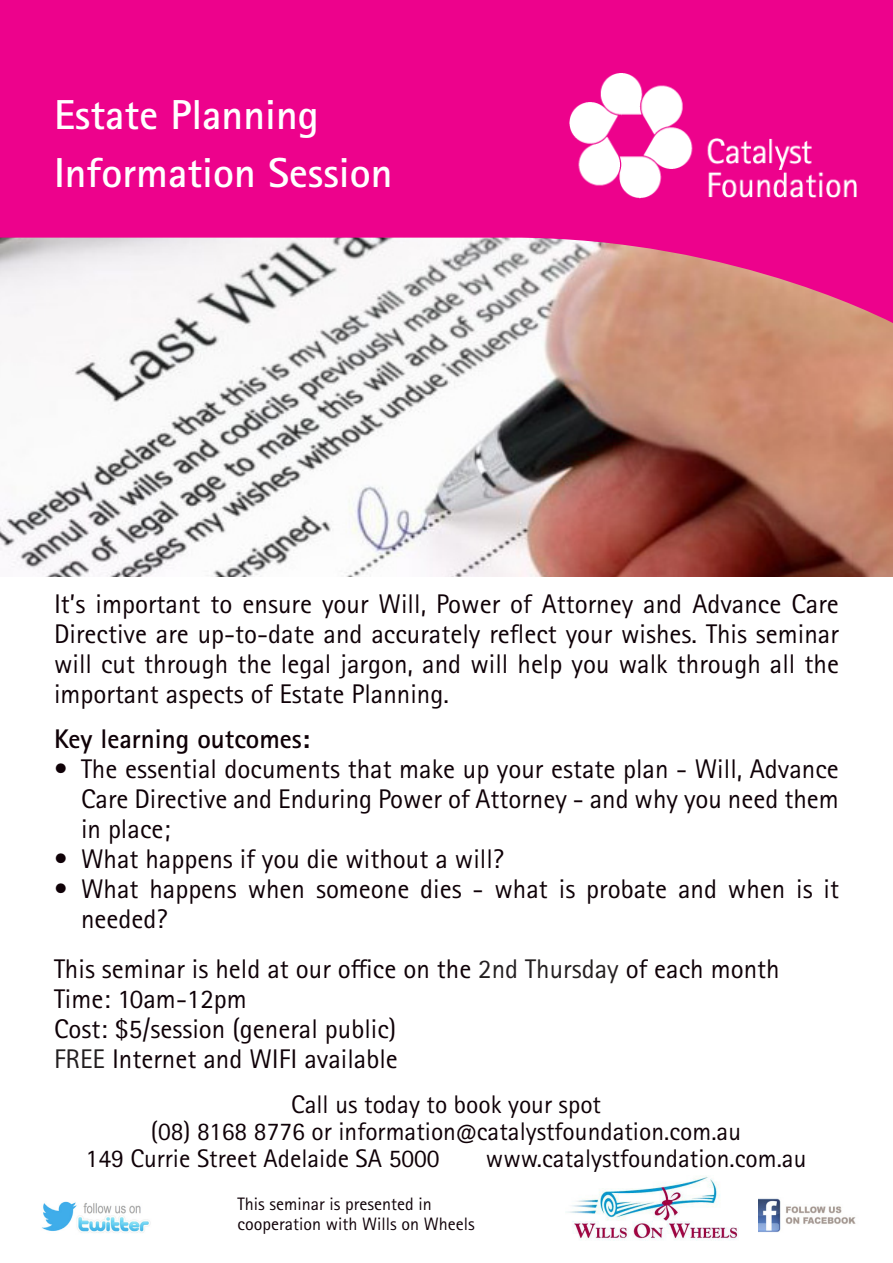
<style>
.page{position:relative;width:893px;height:1263px;background:#fff}
.page>*{position:absolute;margin:0;border:0;box-sizing:border-box;transform-origin:0 0}
.t1{font:700 41.85px "Rotis Sans Serif Std";color:#fff}
.t2{font:27px/30px "Rotis Sans Serif Std";color:#0f0107;text-align:justify}
.t3{font:700 27px "Rotis Sans Serif Std";color:#0f0107}
.t4{font:25.5px "Rotis Sans Serif Std";color:#0f0107}
.t5{font:18px/19.5px "Rotis Sans Serif Std";color:#0f0107}
.s1{color:#231f20}
</style>
<div class="page">
<img style="left:0;top:327px;width:893px;height:250px">
<img style="left:42px;top:1201px;width:109px;height:32px">
<img style="left:758px;top:1198px;width:98px;height:34px">
<svg style="left:0;top:0;width:893px;height:327px;fill:#ed028c"></svg>
<div style="left:54px;top:99px;width:427px;height:109px;background:#ed028c"></div>
<img style="left:570px;top:74px;width:286px;height:124px">
<img style="left:566px;top:1176px;width:173px;height:65px">
<p class="t1" style="left:54px;top:88px;width:266px">Estate Planning</p>
<p class="t1" style="left:54px;top:146px;width:340px">Information Session</p>
<p class="t2" style="left:54px;top:589px;width:787px">It’s important to ensure your Will, Power of Attorney and Advance Care Directive are up-to-date and accurately reflect your wishes. This seminar will cut through the legal jargon, and will help you walk through all the important aspects of Estate Planning.</p>
<p class="t3" style="left:54px;top:722px;width:257px">Key learning outcomes:</p>
<p class="t2" style="left:81px;top:754px;width:759px;text-indent:-27px">• The essential documents that make up your estate plan - Will, Advance Care Directive and Enduring Power of Attorney - and why you need them in place;</p>
<p class="t2" style="left:54px;top:844px;width:451px">• What happens if you die without a will?</p>
<p class="t2" style="left:81px;top:874px;width:759px;text-indent:-27px">• What happens when someone dies - what is probate and when is it needed?</p>
<p class="t2" style="left:54px;top:954px;width:727px">This seminar is held at our office on the <span class="s1">2nd Thursday</span> of each month</p>
<p class="t2" style="left:54px;top:984px;width:194px">Time: 10am-12pm</p>
<p class="t2" style="left:54px;top:1014px;width:344px">Cost: $5/session (general public)</p>
<p class="t2" style="left:54px;top:1044px;width:345px"><span class="s1">FREE</span> Internet and WIFI available</p>
<p class="t4" style="left:291px;top:1089px;width:312px">Call us today to book your spot</p>
<p class="t4" style="left:151px;top:1116px;width:592px">(08) 8168 8776 or information@catalystfoundation.com.au</p>
<p class="t4" style="left:86px;top:1143px;width:356px">149 Currie Street Adelaide SA 5000</p>
<p class="t4" style="left:486px;top:1143px;width:322px">www.catalystfoundation.com.au</p>
<p class="t5" style="left:237px;top:1194px;width:239px">This seminar is presented in cooperation with Wills on Wheels</p>
</div>
